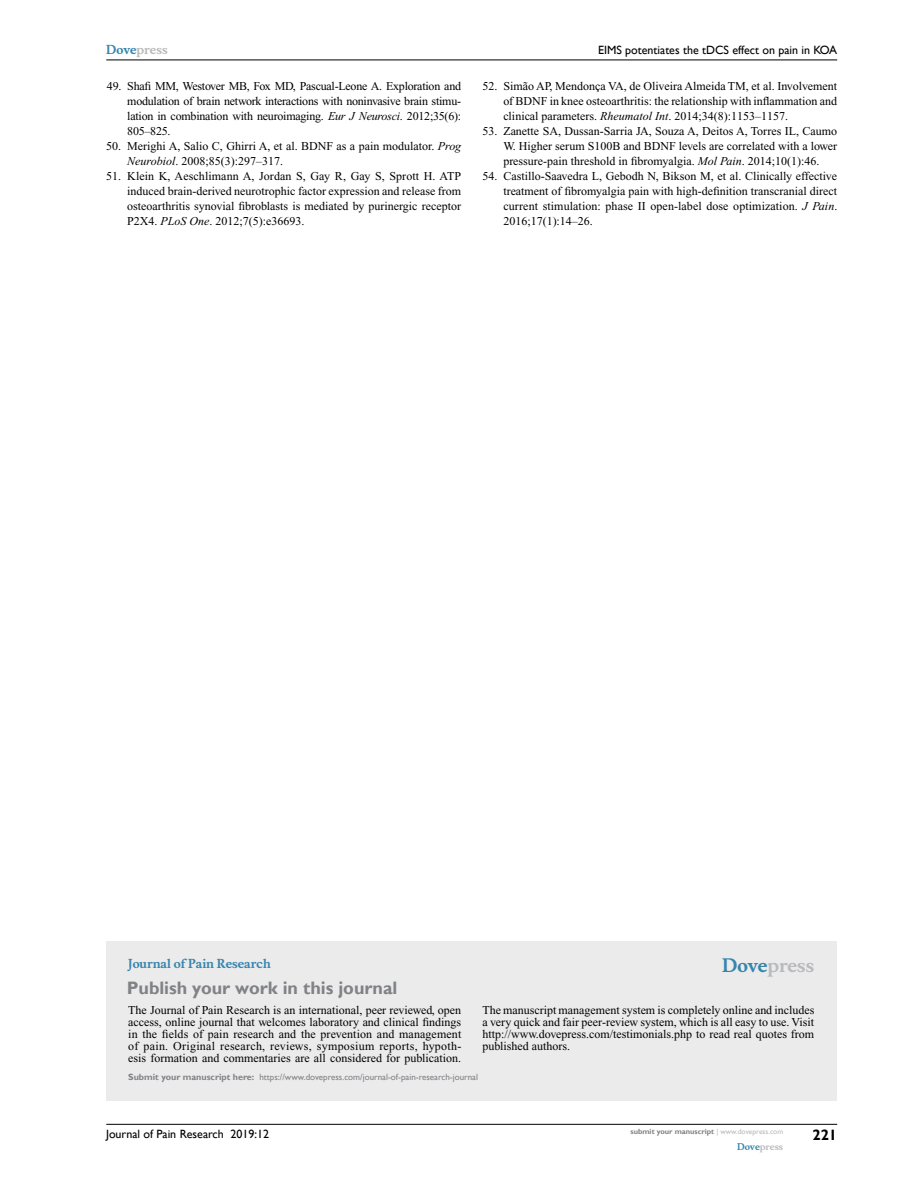
<style>
.page{position:relative;width:918px;height:1188px;background:#fff}
.page>*{position:absolute;margin:0;border:0;box-sizing:border-box;transform-origin:0 0}
.t1{font:700 18px "Gill Sans";color:#808285}
.t2{font:700 18px "Musee";color:#b8babc}
.t3{font:700 15px "Gill Sans";color:#000}
.t4{font:12px/15px "Times New Roman";color:#000;text-align:justify}
.t5{font:12px "Gill Sans";color:#000}
.t6{font:700 12px "Musee";color:#3785ad}
.t7{font:700 12px "Musee";color:#b8babc}
.t8{font:9px "Gill Sans";color:#808285}
.t9{font:700 9px "Musee";color:#b8babc}
.t10{font:700 7.5px "Gill Sans";color:#808285}
.s1{color:#3785ad}
.s2{font-style:italic}
.s3{font-weight:700}
.s4{font-weight:400;color:#b8babc}
</style>
<div class="page">
<div style="left:106px;top:941px;width:731px;height:159px;background:#ebebec"></div>
<hr style="left:106px;top:1124px;width:731px;height:1px;background:#000">
<hr style="left:106px;top:60px;width:731px;height:1px;background:#000">
<p class="t7" style="left:106px;top:43px;width:63px"><span class="s1">Dove</span>press</p>
<p class="t4" style="left:127px;top:79px;width:336px;text-indent:-20px">49. Shafi MM, Westover MB, Fox MD, Pascual-Leone A. Exploration and modulation of brain network interactions with noninvasive brain stimu&shy;lation in combination with neuroimaging. <span class="s2">Eur J Neurosci</span>. 2012;35(6):<br>805–825.</p>
<p class="t4" style="left:127px;top:139px;width:335px;text-indent:-21px">50. Merighi A, Salio C, Ghirri A, et al. BDNF as a pain modulator. <span class="s2">Prog<br>Neurobiol</span>. 2008;85(3):297–317.</p>
<p class="t4" style="left:127px;top:169px;width:335px;text-indent:-21px">51. Klein K, Aeschlimann A, Jordan S, Gay R, Gay S, Sprott H. ATP induced brain-derived neurotrophic factor expression and release from osteoarthritis synovial fibroblasts is mediated by purinergic receptor P2X4. <span class="s2">PLoS One</span>. 2012;7(5):e36693.</p>
<p class="t5" style="left:598px;top:43px;width:232px">EI MS potentiates the tDCS effect on pain in KOA</p>
<p class="t4" style="left:503px;top:79px;width:335px;text-indent:-21px">52. Simão AP, Mendonça VA, de Oliveira Almeida TM, et al. Involvement of BDNF in knee osteoarthritis: the relationship with inflammation and clinical parameters. <span class="s2">Rheumatol Int</span>. 2014;34(8):1153–1157.</p>
<p class="t4" style="left:503px;top:124px;width:335px;text-indent:-21px">53. Zanette SA, Dussan-Sarria JA, Souza A, Deitos A, Torres IL, Caumo W. Higher serum S100B and BDNF levels are correlated with a lower pressure-pain threshold in fibromyalgia. <span class="s2">Mol Pain</span>. 2014;10(1):46.</p>
<p class="t4" style="left:503px;top:169px;width:336px;text-indent:-21px">54. Castillo-Saavedra L, Gebodh N, Bikson M, et al. Clinically effective treatment of fibromyalgia pain with high-definition transcranial direct current stimulation: phase II open-label dose optimization. <span class="s2">J Pain</span>.<br>2016;17(1):14–26.</p>
<p class="t6" style="left:128px;top:956px;width:144px">Journal of Pain Research</p>
<h1 class="t1" style="left:127px;top:977px;width:272px">Publish your work in this journal</h1>
<h1 class="t2" style="left:722px;top:955px;width:94px"><span class="s1">Dove</span>press</h1>
<p class="t4" style="left:128px;top:1004px;width:335px;line-height:12px">The Journal of Pain Research is an international, peer reviewed, open access, online journal that welcomes laboratory and clinical findings in the fields of pain research and the prevention and management of pain. Original research, reviews, symposium reports, hypoth&shy;esis formation and commentaries are all considered for publication.</p>
<p class="t4" style="left:482px;top:1004px;width:334px;line-height:12px">The manuscript management system is completely online and includes a very quick and fair peer-review system, which is all easy to use. Visit http://www.dovepress.com/testimonials.php to read real quotes from published authors.</p>
<p class="t8" style="left:128px;top:1072px;width:351px"><span class="s3">Submit your manuscript here:</span> https://www.dovepress.com/journal-of-pain-research-journal</p>
<p class="t5" style="left:106px;top:1127px;width:164px">Journal of Pain Research 2019:12</p>
<p class="t10" style="left:631px;top:1127px;width:154px">submit your manuscript <span class="s4">| www.dovepress.com</span></p>
<p class="t9" style="left:737px;top:1141px;width:48px"><span class="s1">Dove</span>press</p>
<p class="t3" style="left:812px;top:1126px;width:26px">221</p>
</div>
